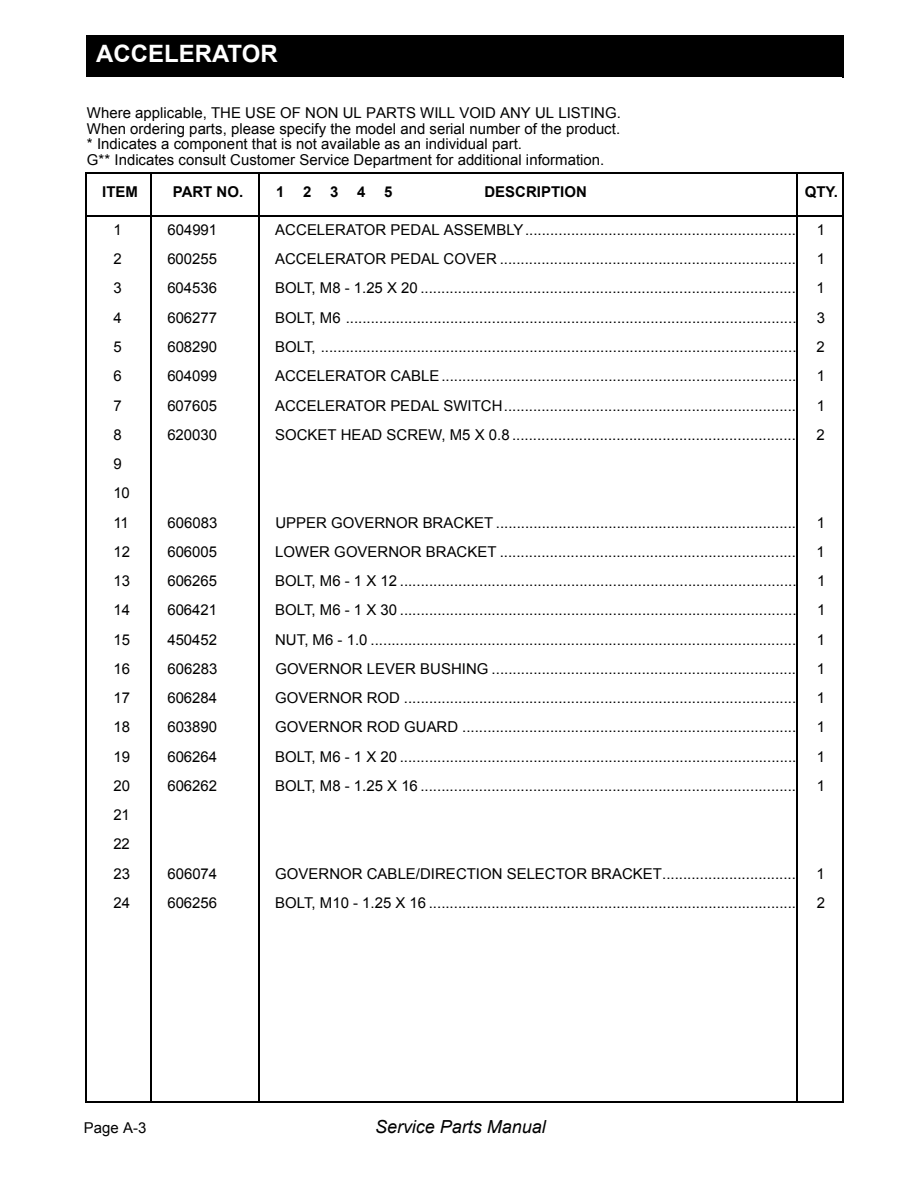
<style>
.page{position:relative;width:918px;height:1188px;background:#fff}
.page>*{position:absolute;margin:0;border:0;box-sizing:border-box;transform-origin:0 0}
.t1{font:700 24px "Arial";color:#fff}
.t2{font:italic 18px "Arial";color:#000}
.t3{font:15px/29.2px "Arial";color:#000}
.t4{font:700 15px "Arial";color:#000}
</style>
<div class="page">
<hr style="left:86px;top:172px;width:758px;height:2px;background:#000">
<hr style="left:842px;top:173px;width:2px;height:929px;background:#000">
<hr style="left:86px;top:1101px;width:757px;height:1px;background:#000">
<hr style="left:86px;top:172px;width:1px;height:930px;background:#000">
<div style="left:87px;top:36px;width:756px;height:40px;background:#000"></div>
<hr style="left:87px;top:35px;width:757px;height:2px;background:#000">
<hr style="left:842px;top:36px;width:2px;height:41px;background:#000">
<hr style="left:86px;top:76px;width:757px;height:1px;background:#000">
<hr style="left:86px;top:35px;width:2px;height:41px;background:#000">
<hr style="left:86px;top:215px;width:757px;height:2px;background:#000">
<hr style="left:150px;top:173px;width:2px;height:929px;background:#000">
<hr style="left:258px;top:173px;width:2px;height:929px;background:#000">
<hr style="left:796px;top:173px;width:2px;height:929px;background:#000">
<h1 class="t1" style="left:96px;top:40px;width:183px">ACCELERATOR</h1>
<p class="t3" style="left:87px;top:105px;width:535px;line-height:15.8px">Where applicable, THE USE OF NON UL PARTS WILL VOID ANY UL LISTING.<br>When ordering parts, please specify the model and serial number of the product. * Indicates a component that is not available as an individual part.<br>G** Indicates consult Customer Service Department for additional information.</p>
<p class="t4" style="left:102px;top:183px;width:37px">ITEM</p>
<p class="t4" style="left:173px;top:183px;width:72px">PART NO.</p>
<p class="t4" style="left:276px;top:183px;width:10px">1</p>
<p class="t4" style="left:303px;top:183px;width:10px">2</p>
<p class="t4" style="left:330px;top:183px;width:10px">3</p>
<p class="t4" style="left:357px;top:183px;width:10px">4</p>
<p class="t4" style="left:384px;top:183px;width:10px">5</p>
<p class="t4" style="left:484px;top:183px;width:104px">DESCRIPTION</p>
<p class="t4" style="left:805px;top:183px;width:35px">QTY.</p>
<p class="t3" style="left:113px;top:215px;width:10px">1</p>
<p class="t3" style="left:167px;top:215px;width:51px">604991</p>
<p class="t3" style="left:275px;top:215px;width:522px">ACCELERATOR PEDAL ASSEMBLY.................................................................</p>
<p class="t3" style="left:817px;top:215px;width:10px">1</p>
<p class="t3" style="left:113px;top:244px;width:10px">2</p>
<p class="t3" style="left:167px;top:244px;width:51px">600255</p>
<p class="t3" style="left:275px;top:244px;width:522px">ACCELERATOR PEDAL COVER .......................................................................</p>
<p class="t3" style="left:817px;top:244px;width:10px">1</p>
<p class="t3" style="left:113px;top:274px;width:10px">3</p>
<p class="t3" style="left:167px;top:274px;width:51px">604536</p>
<p class="t3" style="left:275px;top:274px;width:522px">BOLT, M8 - 1.25 X 20 ..........................................................................................</p>
<p class="t3" style="left:817px;top:274px;width:10px">1</p>
<p class="t3" style="left:113px;top:303px;width:10px">4</p>
<p class="t3" style="left:167px;top:303px;width:51px">606277</p>
<p class="t3" style="left:275px;top:303px;width:523px">BOLT, M6 ............................................................................................................</p>
<p class="t3" style="left:817px;top:303px;width:10px">3</p>
<p class="t3" style="left:113px;top:332px;width:10px">5</p>
<p class="t3" style="left:167px;top:332px;width:51px">608290</p>
<p class="t3" style="left:275px;top:332px;width:523px">BOLT, ..................................................................................................................</p>
<p class="t3" style="left:817px;top:332px;width:10px">2</p>
<p class="t3" style="left:113px;top:361px;width:10px">6</p>
<p class="t3" style="left:167px;top:361px;width:51px">604099</p>
<p class="t3" style="left:275px;top:361px;width:523px">ACCELERATOR CABLE.....................................................................................</p>
<p class="t3" style="left:817px;top:361px;width:10px">1</p>
<p class="t3" style="left:113px;top:391px;width:10px">7</p>
<p class="t3" style="left:167px;top:391px;width:51px">607605</p>
<p class="t3" style="left:275px;top:391px;width:522px">ACCELERATOR PEDAL SWITCH......................................................................</p>
<p class="t3" style="left:817px;top:391px;width:10px">1</p>
<p class="t3" style="left:113px;top:420px;width:10px">8</p>
<p class="t3" style="left:167px;top:420px;width:51px">620030</p>
<p class="t3" style="left:275px;top:420px;width:522px">SOCKET HEAD SCREW, M5 X 0.8 ....................................................................</p>
<p class="t3" style="left:817px;top:420px;width:10px">2</p>
<p class="t3" style="left:113px;top:449px;width:18px">9<br>10<br>11</p>
<p class="t3" style="left:167px;top:508px;width:51px">606083</p>
<p class="t3" style="left:275px;top:508px;width:522px">UPPER GOVERNOR BRACKET ........................................................................</p>
<p class="t3" style="left:817px;top:508px;width:10px">1</p>
<p class="t3" style="left:113px;top:537px;width:18px">12</p>
<p class="t3" style="left:167px;top:537px;width:51px">606005</p>
<p class="t3" style="left:275px;top:537px;width:522px">LOWER GOVERNOR BRACKET .......................................................................</p>
<p class="t3" style="left:817px;top:537px;width:10px">1</p>
<p class="t3" style="left:113px;top:566px;width:18px">13</p>
<p class="t3" style="left:167px;top:566px;width:51px">606265</p>
<p class="t3" style="left:275px;top:566px;width:523px">BOLT, M6 - 1 X 12 ...............................................................................................</p>
<p class="t3" style="left:817px;top:566px;width:10px">1</p>
<p class="t3" style="left:113px;top:595px;width:18px">14</p>
<p class="t3" style="left:167px;top:595px;width:51px">606421</p>
<p class="t3" style="left:275px;top:595px;width:523px">BOLT, M6 - 1 X 30 ...............................................................................................</p>
<p class="t3" style="left:817px;top:595px;width:10px">1</p>
<p class="t3" style="left:113px;top:625px;width:18px">15</p>
<p class="t3" style="left:167px;top:625px;width:51px">450452</p>
<p class="t3" style="left:275px;top:625px;width:523px">NUT, M6 - 1.0 ......................................................................................................</p>
<p class="t3" style="left:817px;top:625px;width:10px">1</p>
<p class="t3" style="left:113px;top:654px;width:18px">16</p>
<p class="t3" style="left:167px;top:654px;width:51px">606283</p>
<p class="t3" style="left:275px;top:654px;width:522px">GOVERNOR LEVER BUSHING .........................................................................</p>
<p class="t3" style="left:817px;top:654px;width:10px">1</p>
<p class="t3" style="left:113px;top:683px;width:18px">17</p>
<p class="t3" style="left:167px;top:683px;width:51px">606284</p>
<p class="t3" style="left:275px;top:683px;width:523px">GOVERNOR ROD ..............................................................................................</p>
<p class="t3" style="left:817px;top:683px;width:10px">1</p>
<p class="t3" style="left:113px;top:712px;width:18px">18</p>
<p class="t3" style="left:167px;top:712px;width:51px">603890</p>
<p class="t3" style="left:275px;top:712px;width:523px">GOVERNOR ROD GUARD ................................................................................</p>
<p class="t3" style="left:817px;top:712px;width:10px">1</p>
<p class="t3" style="left:113px;top:742px;width:18px">19</p>
<p class="t3" style="left:167px;top:742px;width:51px">606264</p>
<p class="t3" style="left:275px;top:742px;width:523px">BOLT, M6 - 1 X 20 ...............................................................................................</p>
<p class="t3" style="left:817px;top:742px;width:10px">1</p>
<p class="t3" style="left:113px;top:771px;width:18px">20</p>
<p class="t3" style="left:167px;top:771px;width:51px">606262</p>
<p class="t3" style="left:275px;top:771px;width:522px">BOLT, M8 - 1.25 X 16 ..........................................................................................</p>
<p class="t3" style="left:817px;top:771px;width:10px">1</p>
<p class="t3" style="left:113px;top:800px;width:18px;text-align:justify">21<br>22<br>23</p>
<p class="t3" style="left:167px;top:859px;width:51px">606074</p>
<p class="t3" style="left:275px;top:859px;width:522px">GOVERNOR CABLE/DIRECTION SELECTOR BRACKET................................</p>
<p class="t3" style="left:817px;top:859px;width:10px">1</p>
<p class="t3" style="left:113px;top:888px;width:18px">24</p>
<p class="t3" style="left:167px;top:888px;width:51px">606256</p>
<p class="t3" style="left:275px;top:888px;width:522px">BOLT, M10 - 1.25 X 16 ........................................................................................</p>
<p class="t3" style="left:817px;top:888px;width:10px">2</p>
<p class="t3" style="left:84px;top:1113px;width:64px">Page A-3</p>
<p class="t2" style="left:375px;top:1116px;width:172px">Service Parts Manual</p>
</div>
